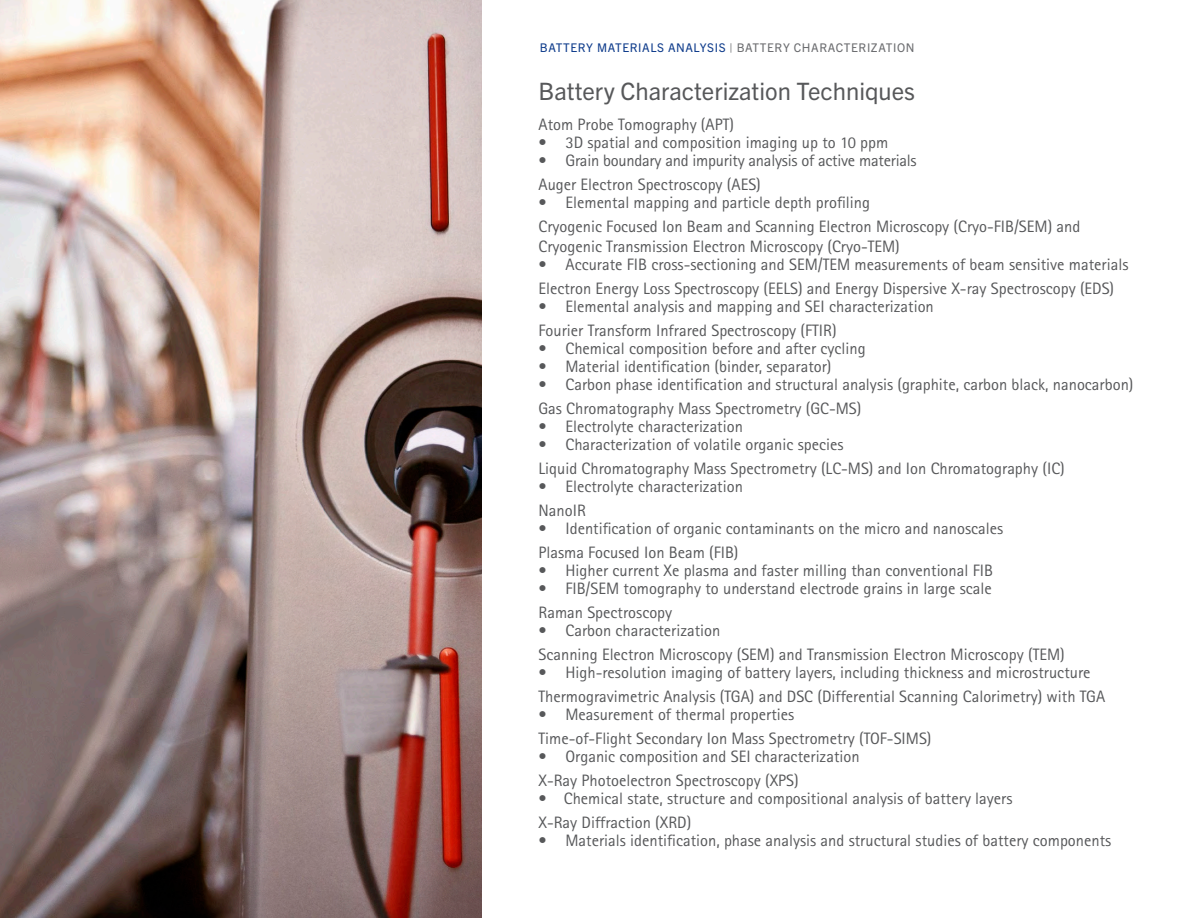
<style>
.page{position:relative;width:1188px;height:918px;background:#fff}
.page>*{position:absolute;margin:0;border:0;box-sizing:border-box;transform-origin:0 0}
.t1{font:24px "Trade Gothic Next LT Pro";color:#57585a}
.t2{font:16.5px/24px "Rotis Sans Serif Std";color:#57585a}
.t3{font:12px "Trade Gothic Next LT Pro";letter-spacing:.05em;color:#103d8c}
.s1{color:#6c6d70}
</style>
<div class="page">
<img style="left:0;top:0;width:481px;height:918px">
<p class="t3" style="left:540px;top:39px;width:376px">BATTERY MATERIALS ANALYSIS <span class="s1">| BATTERY CHARACTERIZATION</span></p>
<h1 class="t1" style="left:538px;top:74px;width:378px">Battery Characterization Techniques</h1>
<p class="t2" style="left:538px;top:112px;width:197px">Atom Probe Tomography (APT)</p>
<p class="t2" style="left:538px;top:130px;width:351px">• 3D spatial and composition imaging up to 10 ppm</p>
<p class="t2" style="left:538px;top:148px;width:380px">• Grain boundary and impurity analysis of active materials<br>Auger Electron Spectroscopy (AES)</p>
<p class="t2" style="left:538px;top:190px;width:543px">• Elemental mapping and particle depth profiling<br>Cryogenic Focused Ion Beam and Scanning Electron Microscopy (Cryo-FIB/SEM) and</p>
<p class="t2" style="left:539px;top:234px;width:363px">Cryogenic Transmission Electron Microscopy (Cryo-TEM)</p>
<p class="t2" style="left:538px;top:252px;width:591px">• Accurate FIB cross-sectioning and SEM/TEM measurements of beam sensitive materials<br>Electron Energy Loss Spectroscopy (EELS) and Energy Dispersive X-ray Spectroscopy (EDS)</p>
<p class="t2" style="left:538px;top:294px;width:397px">• Elemental analysis and mapping and SEI characterization<br>Fourier Transform Infrared Spectroscopy (FTIR)</p>
<p class="t2" style="left:538px;top:336px;width:329px">• Chemical composition before and after cycling</p>
<p class="t2" style="left:538px;top:354px;width:295px">• Material identification (binder, separator)</p>
<p class="t2" style="left:538px;top:372px;width:597px">• Carbon phase identification and structural analysis (graphite, carbon black, nanocarbon)<br>Gas Chromatography Mass Spectrometry (GC-MS)</p>
<p class="t2" style="left:538px;top:414px;width:206px">• Electrolyte characterization</p>
<p class="t2" style="left:538px;top:432px;width:528px">• Characterization of volatile organic species<br>Liquid Chromatography Mass Spectrometry (LC-MS) and Ion Chromatography (IC)</p>
<p class="t2" style="left:538px;top:474px;width:206px">• Electrolyte characterization<br>NanoIR</p>
<p class="t2" style="left:538px;top:516px;width:466px">• Identification of organic contaminants on the micro and nanoscales<br>Plasma Focused Ion Beam (FIB)</p>
<p class="t2" style="left:538px;top:558px;width:456px">• Higher current Xe plasma and faster milling than conventional FIB</p>
<p class="t2" style="left:538px;top:576px;width:455px">• FIB/SEM tomography to understand electrode grains in large scale<br>Raman Spectroscopy</p>
<p class="t2" style="left:538px;top:618px;width:528px">• Carbon characterization<br>Scanning Electron Microscopy (SEM) and Transmission Electron Microscopy (TEM)</p>
<p class="t2" style="left:538px;top:660px;width:568px">• High-resolution imaging of battery layers, including thickness and microstructure<br>Thermogravimetric Analysis (TGA) and DSC (Differential Scanning Calorimetry) with TGA</p>
<p class="t2" style="left:538px;top:702px;width:395px">• Measurement of thermal properties<br>Time-of-Flight Secondary Ion Mass Spectrometry (TOF-SIMS)</p>
<p class="t2" style="left:538px;top:744px;width:323px">• Organic composition and SEI characterization<br>X-Ray Photoelectron Spectroscopy (XPS)</p>
<p class="t2" style="left:539px;top:786px;width:476px">• Chemical state, structure and compositional analysis of battery layers<br>X-Ray Diffraction (XRD)</p>
<p class="t2" style="left:538px;top:828px;width:574px">• Materials identification, phase analysis and structural studies of battery components</p>
</div>
